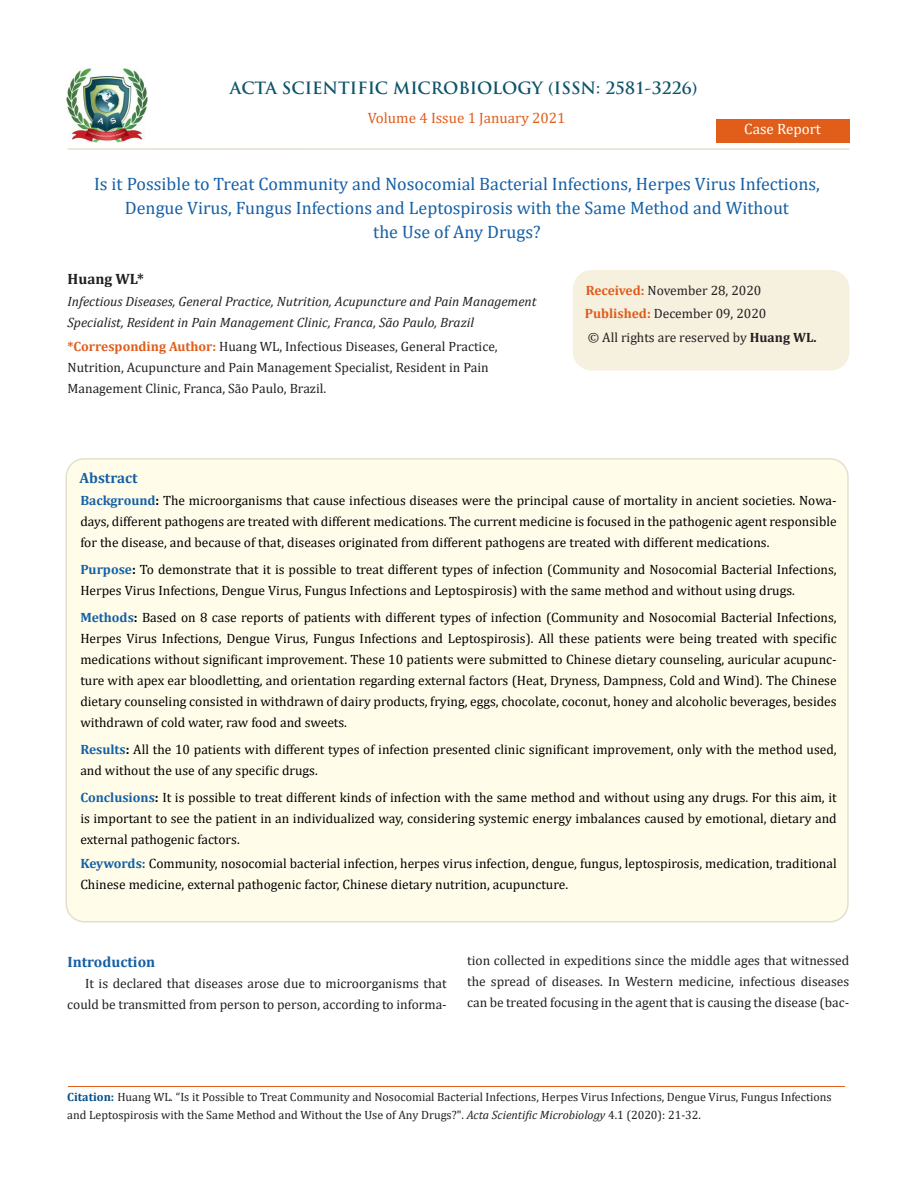
<style>
.page{position:relative;width:917px;height:1188px;background:#fff}
.page>*{position:absolute;margin:0;border:0;box-sizing:border-box;transform-origin:0 0}
.t1{font:18px/24px "Cambria";color:#1560a6;text-align:center}
.t2{font:700 16.5px "Trajan Pro";color:#0e546a}
.t3{font:15px "Cambria";color:#e05d1a}
.t4{font:700 15px "Cambria";color:#1560a6}
.t5{font:15px "Cambria";color:#fff}
.t6{font:700 15px "Cambria";color:#231f20}
.t7{font:13.5px/21px "Cambria";color:#000;text-align:justify}
.t8{font:13.5px/21px "Cambria";color:#231f20}
.t9{font:italic 13.5px/21px "Cambria";color:#231f20}
.t10{font:12px/18px "Cambria";color:#231f20}
.s1{font-weight:700;color:#e05d1a}
.s2{font-weight:700}
.s3{font-weight:700;color:#1560a6}
.s4{font-weight:700;color:#035089}
.s5{font-style:italic}
</style>
<div class="page">
<img style="left:67px;top:68px;width:80px;height:74px">
<div style="left:716px;top:119px;width:133px;height:23px;background:#e05d1a"></div>
<div style="left:573px;top:271px;width:275px;height:99px;background:#f6f0df;border-radius:18px"></div>
<div style="left:573px;top:270px;width:276px;height:101px;border:2px solid #f6f0df;border-radius:18px"></div>
<div style="left:66px;top:459px;width:781px;height:463px;background:#fffde9;border-radius:18px"></div>
<hr style="left:69px;top:1086px;width:775px;height:1px;background:#e05d1a">
<hr style="left:67px;top:148px;width:782px;height:2px;background:#e5dfce">
<p class="t2" style="left:230px;top:77px;width:469px">ACTA SCIENTIFIC MICROBIOLOGY (ISSN: 2581-3226)</p>
<p class="t3" style="left:368px;top:109px;width:199px">Volume 4 Issue 1 January 2021</p>
<p class="t5" style="left:744px;top:120px;width:78px">Case Report</p>
<p class="t1" style="left:94px;top:172px;width:727px">Is it Possible to Treat Community and Nosocomial Bacterial Infections, Herpes Virus Infections,<br>Dengue Virus, Fungus Infections and Leptospirosis with the Same Method and Without<br>the Use of Any Drugs?</p>
<p class="t6" style="left:68px;top:268px;width:78px">Huang WL*</p>
<p class="t9" style="left:68px;top:290px;width:470px">Infectious Diseases, General Practice, Nutrition, Acupuncture and Pain Management<br>Specialist, Resident in Pain Management Clinic, Franca, São Paulo, Brazil</p>
<p class="t8" style="left:68px;top:336px;width:431px"><span class="s1">*Corresponding Author:</span> Huang WL, Infectious Diseases, General Practice,<br>Nutrition, Acupuncture and Pain Management Specialist, Resident in Pain<br>Management Clinic, Franca, São Paulo, Brazil.</p>
<p class="t8" style="left:585px;top:280px;width:177px"><span class="s1">Received:</span> November 28, 2020</p>
<p class="t8" style="left:584px;top:303px;width:183px"><span class="s1">Published:</span> December 09, 2020</p>
<p class="t8" style="left:588px;top:327px;width:230px">© All rights are reserved by <span class="s2">Huang WL.</span></p>
<p class="t4" style="left:79px;top:468px;width:60px">Abstract</p>
<p class="t7" style="left:80px;top:490px;width:757px"><span class="s3">Background</span><span class="s2">:</span> The microorganisms that cause infectious diseases were the principal cause of mortality in ancient societies. Nowa&shy;days, different pathogens are treated with different medications. The current medicine is focused in the pathogenic agent responsible for the disease, and because of that, diseases originated from different pathogens are treated with different medications.</p>
<p class="t7" style="left:80px;top:559px;width:757px"><span class="s3">Purpose</span><span class="s2">:</span> To demonstrate that it is possible to treat different types of infection (Community and Nosocomial Bacterial Infections,<br>Herpes Virus Infections, Dengue Virus, Fungus Infections and Leptospirosis) with the same method and without using drugs.</p>
<p class="t7" style="left:80px;top:607px;width:757px"><span class="s3">Methods</span><span class="s2">:</span> Based on 8 case reports of patients with different types of infection (Community and Nosocomial Bacterial Infections, Herpes Virus Infections, Dengue Virus, Fungus Infections and Leptospirosis). All these patients were being treated with specific medications without significant improvement. These 10 patients were submitted to Chinese dietary counseling, auricular acupunc&shy;ture with apex ear bloodletting, and orientation regarding external factors (Heat, Dryness, Dampness, Cold and Wind). The Chinese dietary counseling consisted in withdrawn of dairy products, frying, eggs, chocolate, coconut, honey and alcoholic beverages, besides withdrawn of cold water, raw food and sweets.</p>
<p class="t7" style="left:80px;top:739px;width:757px"><span class="s3">Results</span><span class="s2">:</span> All the 10 patients with different types of infection presented clinic significant improvement, only with the method used, and without the use of any specific drugs.</p>
<p class="t7" style="left:80px;top:787px;width:757px"><span class="s3">Conclusions</span><span class="s2">:</span> It is possible to treat different kinds of infection with the same method and without using any drugs. For this aim, it is important to see the patient in an individualized way, considering systemic energy imbalances caused by emotional, dietary and external pathogenic factors.</p>
<p class="t7" style="left:80px;top:853px;width:757px"><span class="s3">Keywords:</span> Community, nosocomial bacterial infection, herpes virus infection, dengue, fungus, leptospirosis, medication, traditional<br>Chinese medicine, external pathogenic factor, Chinese dietary nutrition, acupuncture.</p>
<p class="t4" style="left:67px;top:951px;width:89px">Introduction</p>
<p class="t8" style="left:67px;top:973px;width:381px;text-align:right">It is declared that diseases arose due to microorganisms that could be transmitted from person to person, according to informa-</p>
<p class="t8" style="left:467px;top:950px;width:383px;text-align:justify">tion collected in expeditions since the middle ages that witnessed the spread of diseases. In Western medicine, infectious diseases can be treated focusing in the agent that is causing the disease (bac-</p>
<p class="t10" style="left:67px;top:1088px;width:766px"><span class="s4">Citation:</span> Huang WL<span class="s5">.</span> “Is it Possible to Treat Community and Nosocomial Bacterial Infections, Herpes Virus Infections, Dengue Virus, Fungus Infections and Leptospirosis with the Same Method and Without the Use of Any Drugs?". <span class="s5">Acta Scientific Microbiology</span> 4.1 (2020): 21-32.</p>
</div>
